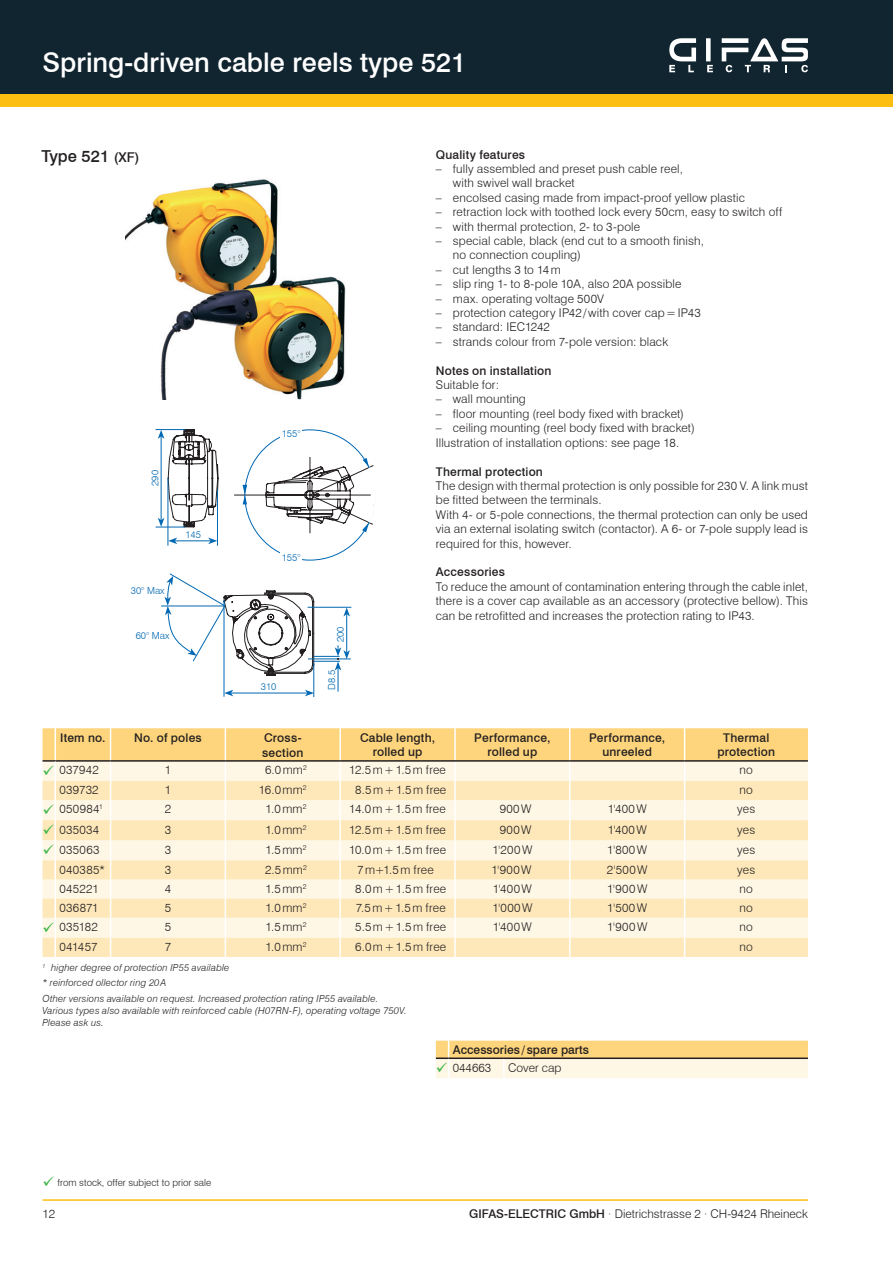
<style>
.page{position:relative;width:893px;height:1263px;background:#fff}
.page>*{position:absolute;margin:0;border:0;box-sizing:border-box;transform-origin:0 0}
.t1{font:500 27px "Swiss 721 BT";color:#fff}
.t2{font:500 16.5px "Swiss 721 BT";color:#231f20}
.t3{font:300 12px/14.4px "Swiss 721 BT";letter-spacing:.015em;color:#231f20}
.t4{font:500 12px/14.4px "Swiss 721 BT";letter-spacing:.015em;color:#231f20;text-align:center}
.t5{font:italic 300 9.75px/12px "Swiss 721 BT";letter-spacing:.02em;color:#231f20}
.t6{font:300 9.75px "Swiss 721 BT";color:#0168b3}
.t7{font:300 9.75px "Swiss 721 BT";color:#231f20}
.s1{font-size:13.5px}
.s2{color:#3eb649}
.s3{font-weight:500}
</style>
<div class="page">
<div style="left:0;top:89px;width:893px;height:17px;background:#fdbe12"></div>
<div style="left:0;top:0;width:893px;height:94px;background:#112530"></div>
<hr style="left:43px;top:1199px;width:765px;height:2px;background:#fdbe12">
<div style="left:706px;top:38px;width:5px;height:23px;background:#fff"></div>
<svg style="left:669px;top:38px;width:27px;height:34px"></svg>
<svg style="left:707px;top:65px;width:6px;height:7px"></svg>
<svg style="left:722px;top:38px;width:86px;height:34px"></svg>
<img style="left:126px;top:179px;width:220px;height:221px">
<hr style="left:175px;top:541px;width:36px;height:1px;background:#0168b3">
<svg style="left:169px;top:537px;width:8px;height:7px"></svg>
<svg style="left:208px;top:537px;width:9px;height:7px"></svg>
<svg style="left:156px;top:429px;width:62px;height:99px"></svg>
<hr style="left:168px;top:478px;width:1px;height:68px;background:#0168b3">
<hr style="left:217px;top:489px;width:1px;height:57px;background:#0168b3">
<hr style="left:161px;top:606px;width:64px;height:1px;background:#0168b3">
<hr style="left:224px;top:600px;width:1px;height:97px;background:#0168b3">
<hr style="left:314px;top:663px;width:1px;height:34px;background:#0168b3">
<hr style="left:308px;top:659px;width:43px;height:1px;background:#0168b3">
<hr style="left:308px;top:607px;width:43px;height:1px;background:#0168b3">
<svg style="left:235px;top:457px;width:139px;height:76px"></svg>
<svg style="left:164px;top:573px;width:186px;height:123px"></svg>
<svg style="left:43px;top:728px;width:765px;height:229px;background:#fceac4"></svg>
<svg style="left:436px;top:1041px;width:372px;height:37px;background:#f5dfaf"></svg>
<h1 class="t1" style="left:43px;top:46px;width:425px">Spring-driven cable reels type 521</h1>
<h2 class="t2" style="left:41px;top:146px;width:100px">Type 521 <span class="s1">(XF)</span></h2>
<p class="t4" style="left:436px;top:147px;width:91px">Quality features</p>
<p class="t3" style="left:453px;top:161px;width:232px;text-indent:-17px">– fully assembled and preset push cable reel, with swivel wall bracket</p>
<p class="t3" style="left:436px;top:190px;width:311px">– encolsed casing made from impact-proof yellow plastic</p>
<p class="t3" style="left:436px;top:205px;width:348px">– retraction lock with toothed lock every 50cm, easy to switch off</p>
<p class="t3" style="left:436px;top:219px;width:206px">– with thermal protection, 2- to 3-pole</p>
<p class="t3" style="left:453px;top:233px;width:253px;text-indent:-17px">– special cable, black (end cut to a smooth finish, no connection coupling)</p>
<p class="t3" style="left:436px;top:262px;width:126px">– cut lengths 3 to 14m</p>
<p class="t3" style="left:436px;top:277px;width:247px">– slip ring 1- to 8-pole 10A, also 20A possible</p>
<p class="t3" style="left:436px;top:291px;width:170px">– max. operating voltage 500V</p>
<p class="t3" style="left:436px;top:305px;width:266px">– protection category IP42/with cover cap=IP43</p>
<p class="t3" style="left:436px;top:320px;width:116px">– standard: IEC1242</p>
<p class="t3" style="left:436px;top:334px;width:234px">– strands colour from 7-pole version: black</p>
<p class="t4" style="left:436px;top:363px;width:117px">Notes on installation</p>
<p class="t3" style="left:436px;top:377px;width:65px">Suitable for:</p>
<p class="t3" style="left:436px;top:392px;width:92px">– wall mounting</p>
<p class="t3" style="left:436px;top:406px;width:250px">– floor mounting (reel body fixed with bracket)</p>
<p class="t3" style="left:436px;top:421px;width:260px">– ceiling mounting (reel body fixed with bracket)<br>Illustration of installation options: see page 18.</p>
<p class="t4" style="left:436px;top:464px;width:109px">Thermal protection</p>
<p class="t3" style="left:436px;top:478px;width:374px">The design with thermal protection is only possible for 230 V. A link must be fitted between the terminals.<br>With 4- or 5-pole connections, the thermal protection can only be used via an external isolating switch (contactor). A 6- or 7-pole supply lead is required for this, however.</p>
<p class="t4" style="left:436px;top:565px;width:71px">Accessories</p>
<p class="t3" style="left:436px;top:579px;width:374px;text-align:justify">To reduce the amount of contamination entering through the cable inlet, there is a cover cap available as an accessory (protective bellow). This can be retrofitted and increases the protection rating to IP43.</p>
<p class="t6" style="left:282px;top:427px;width:20px">155°</p>
<p class="t6" style="left:149px;top:486px;width:17px;rotate:-90deg">290</p>
<p class="t6" style="left:185px;top:529px;width:17px">145</p>
<p class="t6" style="left:282px;top:551px;width:20px">155°</p>
<p class="t6" style="left:131px;top:584px;width:35px">30° Max</p>
<p class="t6" style="left:136px;top:629px;width:35px">60° Max</p>
<p class="t6" style="left:335px;top:642px;width:17px;rotate:-90deg">200</p>
<p class="t6" style="left:261px;top:681px;width:17px">310</p>
<p class="t6" style="left:326px;top:690px;width:21px;rotate:-90deg">D8.5</p>
<p class="t4" style="left:60px;top:730px;width:47px">Item no.</p>
<p class="t4" style="left:134px;top:730px;width:69px">No. of poles</p>
<p class="t4" style="left:262px;top:730px;width:43px;line-height:15px;text-align:left">Cross&shy;section</p>
<p class="t4" style="left:360px;top:730px;width:77px">Cable length, rolled up</p>
<p class="t4" style="left:474px;top:730px;width:78px">Performance, rolled up</p>
<p class="t4" style="left:589px;top:730px;width:78px">Performance, unreeled</p>
<p class="t4" style="left:717px;top:730px;width:59px">Thermal protection</p>
<p class="t3" style="left:43px;top:763px;width:58px"><span class="s2">✓</span> 037942</p>
<p class="t3" style="left:165px;top:763px;width:8px">1</p>
<p class="t3" style="left:265px;top:763px;width:43px">6.0mm<sup>2</sup></p>
<p class="t3" style="left:349px;top:763px;width:98px">12.5m+1.5m free</p>
<p class="t3" style="left:740px;top:763px;width:15px">no</p>
<p class="t3" style="left:60px;top:783px;width:41px">039732</p>
<p class="t3" style="left:165px;top:783px;width:8px">1</p>
<p class="t3" style="left:259px;top:783px;width:49px">16.0mm<sup>2</sup></p>
<p class="t3" style="left:355px;top:783px;width:93px">8.5m+1.5m free</p>
<p class="t3" style="left:740px;top:783px;width:15px">no</p>
<p class="t3" style="left:43px;top:802px;width:62px"><span class="s2">✓</span> 050984<sup>1</sup></p>
<p class="t3" style="left:165px;top:802px;width:8px">2</p>
<p class="t3" style="left:265px;top:802px;width:43px">1.0mm<sup>2</sup></p>
<p class="t3" style="left:349px;top:802px;width:98px">14.0m+1.5m free</p>
<p class="t3" style="left:500px;top:802px;width:33px">900W</p>
<p class="t3" style="left:608px;top:802px;width:41px">1'400W</p>
<p class="t3" style="left:737px;top:802px;width:20px">yes</p>
<p class="t3" style="left:43px;top:822px;width:58px"><span class="s2">✓</span> 035034</p>
<p class="t3" style="left:165px;top:822px;width:8px">3</p>
<p class="t3" style="left:265px;top:822px;width:43px">1.0mm<sup>2</sup></p>
<p class="t3" style="left:349px;top:822px;width:98px">12.5m+1.5m free</p>
<p class="t3" style="left:500px;top:822px;width:33px">900W</p>
<p class="t3" style="left:608px;top:822px;width:41px">1'400W</p>
<p class="t3" style="left:737px;top:822px;width:20px">yes</p>
<p class="t3" style="left:43px;top:842px;width:58px"><span class="s2">✓</span> 035063</p>
<p class="t3" style="left:165px;top:842px;width:8px">3</p>
<p class="t3" style="left:265px;top:842px;width:43px">1.5mm<sup>2</sup></p>
<p class="t3" style="left:349px;top:842px;width:98px">10.0m+1.5m free</p>
<p class="t3" style="left:492px;top:842px;width:41px">1'200W</p>
<p class="t3" style="left:607px;top:842px;width:41px">1'800W</p>
<p class="t3" style="left:737px;top:842px;width:20px">yes</p>
<p class="t3" style="left:60px;top:862px;width:47px">040385*</p>
<p class="t3" style="left:165px;top:862px;width:8px">3</p>
<p class="t3" style="left:265px;top:862px;width:43px">2.5mm<sup>2</sup></p>
<p class="t3" style="left:357px;top:862px;width:78px">7m+1.5m free</p>
<p class="t3" style="left:491px;top:862px;width:42px">1'900W</p>
<p class="t3" style="left:607px;top:862px;width:42px">2'500W</p>
<p class="t3" style="left:737px;top:862px;width:20px">yes</p>
<p class="t3" style="left:60px;top:881px;width:41px">045221</p>
<p class="t3" style="left:165px;top:881px;width:8px">4</p>
<p class="t3" style="left:265px;top:881px;width:43px">1.5mm<sup>2</sup></p>
<p class="t3" style="left:355px;top:881px;width:92px">8.0m+1.5m free</p>
<p class="t3" style="left:493px;top:881px;width:41px">1'400W</p>
<p class="t3" style="left:607px;top:881px;width:42px">1'900W</p>
<p class="t3" style="left:740px;top:881px;width:15px">no</p>
<p class="t3" style="left:60px;top:900px;width:41px">036871</p>
<p class="t3" style="left:165px;top:900px;width:8px">5</p>
<p class="t3" style="left:265px;top:900px;width:43px">1.0mm<sup>2</sup></p>
<p class="t3" style="left:356px;top:900px;width:91px">7.5m+1.5m free</p>
<p class="t3" style="left:492px;top:900px;width:42px">1'000W</p>
<p class="t3" style="left:607px;top:900px;width:41px">1'500W</p>
<p class="t3" style="left:740px;top:900px;width:15px">no</p>
<p class="t3" style="left:43px;top:919px;width:57px"><span class="s2">✓</span> 035182</p>
<p class="t3" style="left:165px;top:919px;width:8px">5</p>
<p class="t3" style="left:265px;top:919px;width:43px">1.5mm<sup>2</sup></p>
<p class="t3" style="left:355px;top:919px;width:93px">5.5m+1.5m free</p>
<p class="t3" style="left:493px;top:919px;width:41px">1'400W</p>
<p class="t3" style="left:607px;top:919px;width:42px">1'900W</p>
<p class="t3" style="left:740px;top:919px;width:15px">no</p>
<p class="t3" style="left:60px;top:939px;width:39px">041457</p>
<p class="t3" style="left:165px;top:939px;width:8px">7</p>
<p class="t3" style="left:265px;top:939px;width:43px">1.0mm<sup>2</sup></p>
<p class="t3" style="left:355px;top:940px;width:92px">6.0m+1.5m free</p>
<p class="t3" style="left:740px;top:940px;width:15px">no</p>
<p class="t5" style="left:43px;top:960px;width:188px;line-height:14.4px"><sup>1</sup> higher degree of protection IP55 available * reinforced ollector ring 20A</p>
<p class="t5" style="left:43px;top:992px;width:366px">Other versions available on request. Increased protection rating IP55 available.<br>Various types also available with reinforced cable (H07RN-F), operating voltage 750V.<br>Please ask us.</p>
<p class="t4" style="left:453px;top:1042px;width:138px">Accessories/spare parts</p>
<p class="t3" style="left:436px;top:1060px;width:57px"><span class="s2">✓</span> 044663</p>
<p class="t3" style="left:508px;top:1060px;width:55px">Cover cap</p>
<p class="t7" style="left:43px;top:1177px;width:170px"><span class="s2">✓</span> from stock, offer subject to prior sale</p>
<p class="t3" style="left:43px;top:1207px;width:14px">12</p>
<p class="t3" style="left:469px;top:1207px;width:340px"><span class="s3">GIFAS-ELECTRIC GmbH</span> · Dietrichstrasse 2 · CH-9424 Rheineck</p>
</div>
